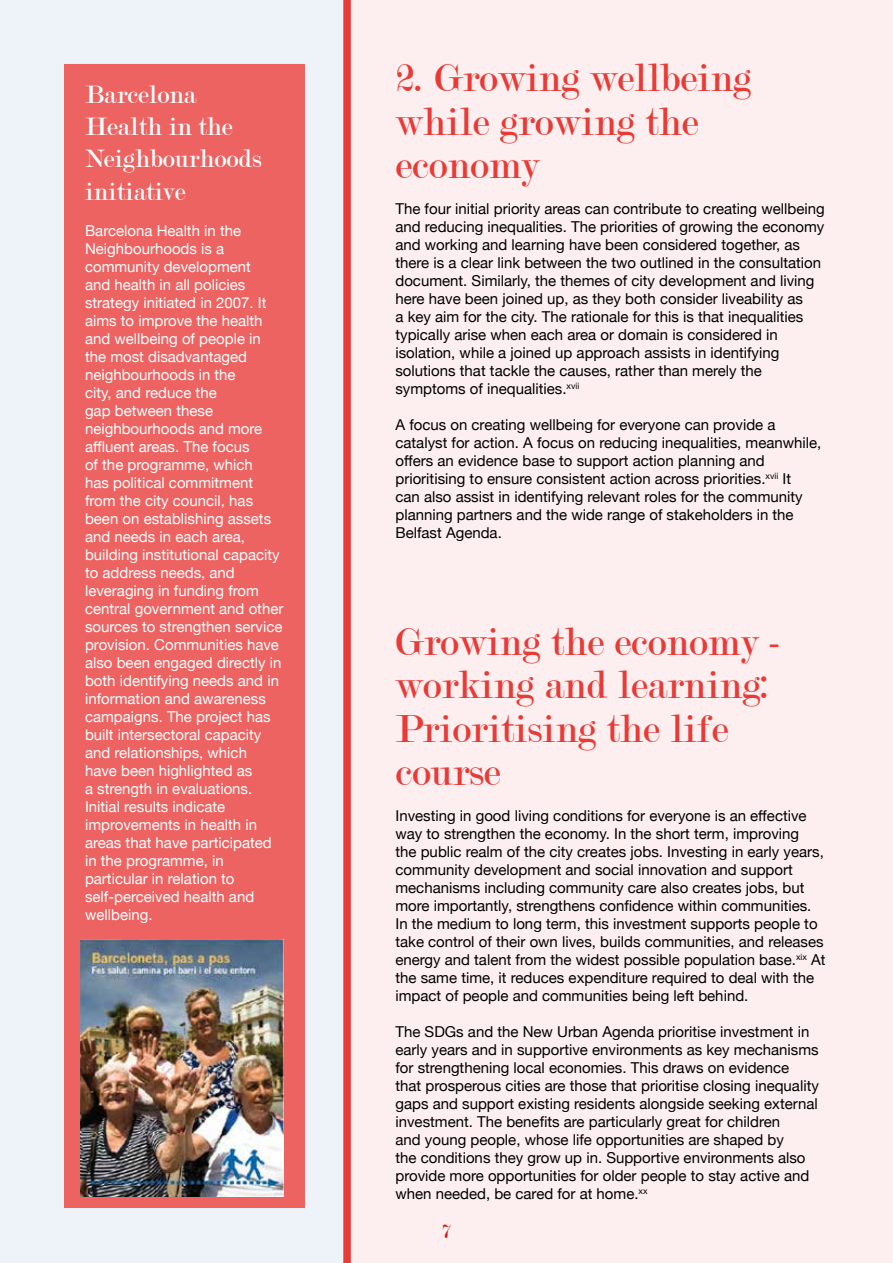
<style>
.page{position:relative;width:893px;height:1263px;background:#fff}
.page>*{position:absolute;margin:0;border:0;box-sizing:border-box;transform-origin:0 0}
.t1{font:42px/43.5px "Modern";color:#e83b37}
.t2{font:27px/32.4px "Modern";color:#fff}
.t3{font:21px "Modern";color:#cd171a}
.t4{font:15px/18px "Helvetica Neue";color:#000}
.t5{font:15px/18px "Helvetica Neue";color:#fff}
</style>
<div class="page">
<div style="left:347px;top:0;width:546px;height:1263px;background:#fdefef"></div>
<div style="left:0;top:0;width:351px;height:1263px;background:#edf3f9"></div>
<div style="left:343px;top:0;width:8px;height:1263px;background:#e83b37"></div>
<div style="left:64px;top:64px;width:241px;height:1144px;background:#ec6362"></div>
<img style="left:80px;top:939px;width:203px;height:257px">
<h2 class="t2" style="left:85px;top:78px;width:178px">Barcelona<br>Health in the<br>Neighbourhoods initiative</h2>
<p class="t5" style="left:85px;top:222px;width:200px">Barcelona Health in the<br>Neighbourhoods is a community development<br>and health in all policies strategy initiated in 2007. It aims to improve the health and wellbeing of people in the most disadvantaged neighbourhoods in the<br>city, and reduce the<br>gap between these neighbourhoods and more affluent areas. The focus<br>of the programme, which<br>has political commitment from the city council, has been on establishing assets and needs in each area, building institutional capacity to address needs, and leveraging in funding from central government and other sources to strengthen service provision. Communities have also been engaged directly in both identifying needs and in information and awareness campaigns. The project has built intersectoral capacity and relationships, which<br>have been highlighted as<br>a strength in evaluations.<br>Initial results indicate improvements in health in areas that have participated in the programme, in particular in relation to self-perceived health and wellbeing.</p>
<h1 class="t1" style="left:395px;top:57px;width:358px">2. Growing wellbeing while growing the economy</h1>
<p class="t4" style="left:395px;top:201px;width:431px">The four initial priority areas can contribute to creating wellbeing and reducing inequalities. The priorities of growing the economy and working and learning have been considered together, as there is a clear link between the two outlined in the consultation document. Similarly, the themes of city development and living here have been joined up, as they both consider liveability as<br>a key aim for the city. The rationale for this is that inequalities typically arise when each area or domain is considered in isolation, while a joined up approach assists in identifying solutions that tackle the causes, rather than merely the symptoms of inequalities.<sup>xvii</sup></p>
<p class="t4" style="left:395px;top:417px;width:427px">A focus on creating wellbeing for everyone can provide a catalyst for action. A focus on reducing inequalities, meanwhile, offers an evidence base to support action planning and prioritising to ensure consistent action across priorities.<sup>xvii</sup> It<br>can also assist in identifying relevant roles for the community planning partners and the wide range of stakeholders in the Belfast Agenda.</p>
<h1 class="t1" style="left:395px;top:620px;width:389px">Growing the economy - working and learning:<br>Prioritising the life course</h1>
<p class="t4" style="left:395px;top:808px;width:432px">Investing in good living conditions for everyone is an effective way to strengthen the economy. In the short term, improving<br>the public realm of the city creates jobs. Investing in early years, community development and social innovation and support mechanisms including community care also creates jobs, but more importantly, strengthens confidence within communities.<br>In the medium to long term, this investment supports people to take control of their own lives, builds communities, and releases energy and talent from the widest possible population base.<sup>xix</sup> At the same time, it reduces expenditure required to deal with the impact of people and communities being left behind.</p>
<p class="t4" style="left:395px;top:1024px;width:425px">The SDGs and the New Urban Agenda prioritise investment in early years and in supportive environments as key mechanisms for strengthening local economies. This draws on evidence<br>that prosperous cities are those that prioritise closing inequality gaps and support existing residents alongside seeking external investment. The benefits are particularly great for children<br>and young people, whose life opportunities are shaped by<br>the conditions they grow up in. Supportive environments also provide more opportunities for older people to stay active and when needed, be cared for at home.<sup>xx</sup></p>
<h3 class="t3" style="left:442px;top:1221px;width:11px">7</h3>
</div>
